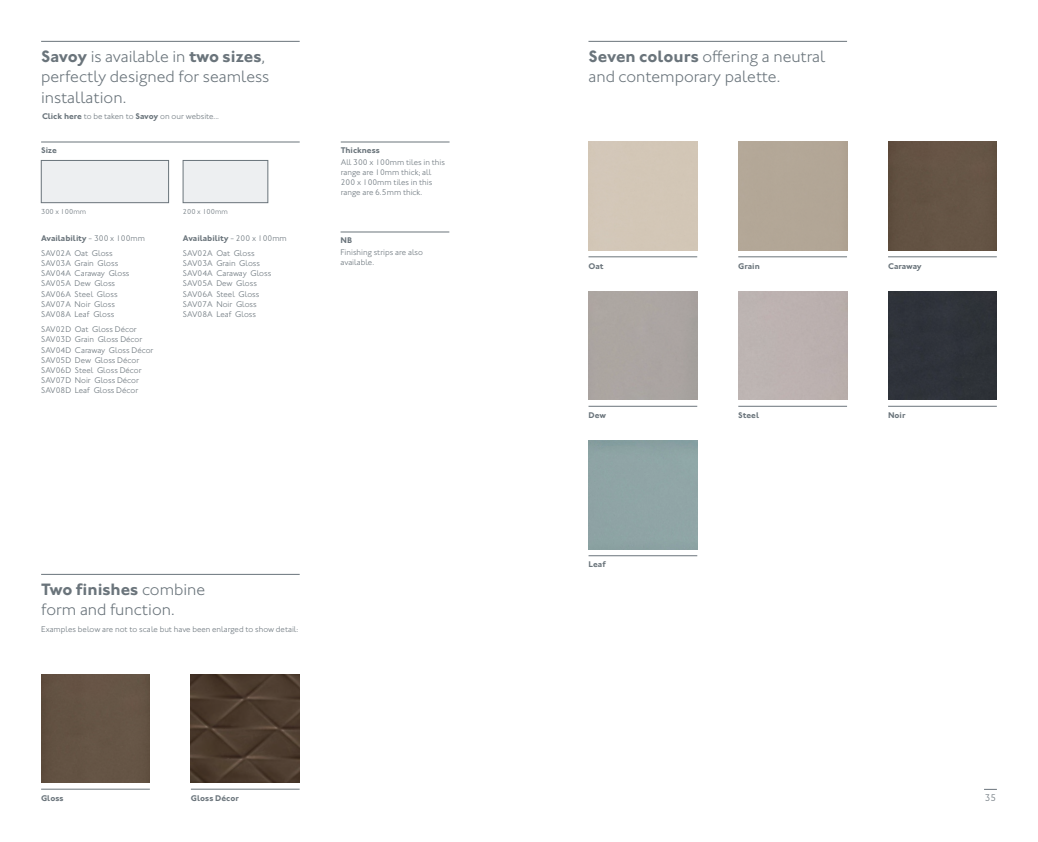
<style>
.page{position:relative;width:1038px;height:842px;background:#fff}
.page>*{position:absolute;margin:0;border:0;box-sizing:border-box;transform-origin:0 0}
.t1{font:300 17px/20.4px "Johnston ITC Std";color:#6a747b}
.t2{font:700 17px "Johnston ITC Std";color:#6a747b}
.t3{font:300 10px "Johnston ITC Std";color:#6a747b}
.t4{font:300 8.5px/10.2px "Johnston ITC Std";color:#6a747b}
.t5{font:700 8.5px "Johnston ITC Std";color:#6a747b}
.t6{font:300 7.5px "Johnston ITC Std";color:#6a747b}
.s1{font-weight:700}
.s2{font-weight:300}
</style>
<div class="page">
<hr style="left:588px;top:257px;width:109px;height:1px;background:#6a747b">
<hr style="left:588px;top:41px;width:259px;height:1px;background:#6a747b">
<hr style="left:738px;top:257px;width:109px;height:1px;background:#6a747b">
<hr style="left:888px;top:257px;width:108px;height:1px;background:#6a747b">
<div style="left:888px;top:142px;width:108px;height:108px;background:#645444"></div>
<hr style="left:588px;top:406px;width:109px;height:1px;background:#6a747b">
<hr style="left:738px;top:406px;width:109px;height:1px;background:#6a747b">
<hr style="left:888px;top:406px;width:108px;height:1px;background:#6a747b">
<div style="left:888px;top:291px;width:108px;height:109px;background:#2e3239"></div>
<hr style="left:588px;top:555px;width:109px;height:1px;background:#6a747b">
<hr style="left:41px;top:41px;width:259px;height:1px;background:#6a747b">
<hr style="left:41px;top:142px;width:259px;height:1px;background:#6a747b">
<div style="left:183px;top:160px;width:85px;height:43px;background:#edeff1"></div>
<div style="left:183px;top:160px;width:85px;height:43px;border:1px solid #6a747b"></div>
<hr style="left:41px;top:789px;width:109px;height:1px;background:#6a747b">
<div style="left:41px;top:674px;width:109px;height:109px;background:#645444"></div>
<hr style="left:41px;top:574px;width:259px;height:1px;background:#6a747b">
<hr style="left:341px;top:142px;width:108px;height:1px;background:#6a747b">
<div style="left:41px;top:160px;width:127px;height:43px;background:#edeff1"></div>
<div style="left:41px;top:160px;width:128px;height:43px;border:1px solid #6a747b"></div>
<hr style="left:191px;top:789px;width:109px;height:1px;background:#6a747b">
<img style="left:191px;top:674px;width:109px;height:109px">
<hr style="left:340px;top:232px;width:109px;height:1px;background:#6a747b">
<svg style="left:984px;top:789px;width:12px;height:1px"></svg>
<p class="t1" style="left:41px;top:46px;width:230px"><span class="s1">Savoy</span> is available in <span class="s1">two sizes</span>, perfectly designed for seamless installation.</p>
<p class="t4" style="left:42px;top:111px;width:178px"><span class="s1">Click here</span> to be taken to <span class="s1">Savoy</span> on our website...</p>
<p class="t5" style="left:41px;top:145px;width:17px">Size</p>
<p class="t6" style="left:41px;top:207px;width:46px">300 x 100mm</p>
<p class="t5" style="left:41px;top:233px;width:105px">Availability <span class="s2">- 300 x 100mm</span></p>
<p class="t4" style="left:41px;top:248px;width:73px">SAV02A Oat Gloss</p>
<p class="t4" style="left:41px;top:258px;width:79px">SAV03A Grain Gloss</p>
<p class="t4" style="left:41px;top:268px;width:90px">SAV04A Caraway Gloss</p>
<p class="t4" style="left:41px;top:278px;width:76px">SAV05A Dew Gloss</p>
<p class="t4" style="left:41px;top:289px;width:78px">SAV06A Steel Gloss</p>
<p class="t4" style="left:41px;top:299px;width:75px">SAV07A Noir Gloss</p>
<p class="t4" style="left:41px;top:309px;width:75px">SAV08A Leaf Gloss</p>
<p class="t4" style="left:41px;top:324px;width:97px">SAV02D Oat Gloss Décor</p>
<p class="t4" style="left:41px;top:334px;width:103px">SAV03D Grain Gloss Décor</p>
<p class="t4" style="left:41px;top:345px;width:114px">SAV04D Caraway Gloss Décor</p>
<p class="t4" style="left:41px;top:355px;width:100px">SAV05D Dew Gloss Décor</p>
<p class="t4" style="left:41px;top:365px;width:102px">SAV06D Steel Gloss Décor</p>
<p class="t4" style="left:41px;top:375px;width:99px">SAV07D Noir Gloss Décor</p>
<p class="t4" style="left:41px;top:385px;width:99px">SAV08D Leaf Gloss Décor</p>
<p class="t6" style="left:183px;top:207px;width:46px">200 x 100mm</p>
<p class="t5" style="left:183px;top:233px;width:105px">Availability <span class="s2">- 200 x 100mm</span></p>
<p class="t4" style="left:183px;top:248px;width:73px">SAV02A Oat Gloss</p>
<p class="t4" style="left:183px;top:258px;width:79px">SAV03A Grain Gloss</p>
<p class="t4" style="left:183px;top:268px;width:90px">SAV04A Caraway Gloss</p>
<p class="t4" style="left:183px;top:278px;width:76px">SAV05A Dew Gloss</p>
<p class="t4" style="left:183px;top:289px;width:78px">SAV06A Steel Gloss</p>
<p class="t4" style="left:183px;top:299px;width:75px">SAV07A Noir Gloss</p>
<p class="t4" style="left:183px;top:309px;width:75px">SAV08A Leaf Gloss</p>
<p class="t5" style="left:341px;top:145px;width:41px">Thickness</p>
<p class="t4" style="left:341px;top:157px;width:106px">All 300 x 100mm tiles in this range are 10mm thick; all<br>200 x 100mm tiles in this range are 6.5mm thick.</p>
<p class="t5" style="left:340px;top:235px;width:13px">NB</p>
<p class="t4" style="left:340px;top:247px;width:84px">Finishing strips are also available.</p>
<p class="t2" style="left:41px;top:579px;width:166px">Two finishes <span class="s2">combine</span></p>
<p class="t1" style="left:41px;top:599px;width:135px">form and function.</p>
<p class="t4" style="left:41px;top:624px;width:259px">Examples below are not to scale but have been enlarged to show detail:</p>
<p class="t5" style="left:41px;top:793px;width:24px">Gloss</p>
<p class="t5" style="left:191px;top:793px;width:49px">Gloss Décor</p>
<p class="t1" style="left:588px;top:46px;width:238px"><span class="s1">Seven colours</span> offering a neutral</p>
<p class="t1" style="left:588px;top:66px;width:193px">and contemporary palette.</p>
<p class="t5" style="left:588px;top:261px;width:16px">Oat</p>
<p class="t5" style="left:738px;top:261px;width:23px">Grain</p>
<p class="t5" style="left:888px;top:261px;width:35px">Caraway</p>
<p class="t5" style="left:588px;top:410px;width:19px">Dew</p>
<p class="t5" style="left:738px;top:410px;width:22px">Steel</p>
<p class="t5" style="left:888px;top:410px;width:19px">Noir</p>
<p class="t5" style="left:588px;top:559px;width:19px">Leaf</p>
<p class="t3" style="left:984px;top:792px;width:13px">35</p>
</div>
